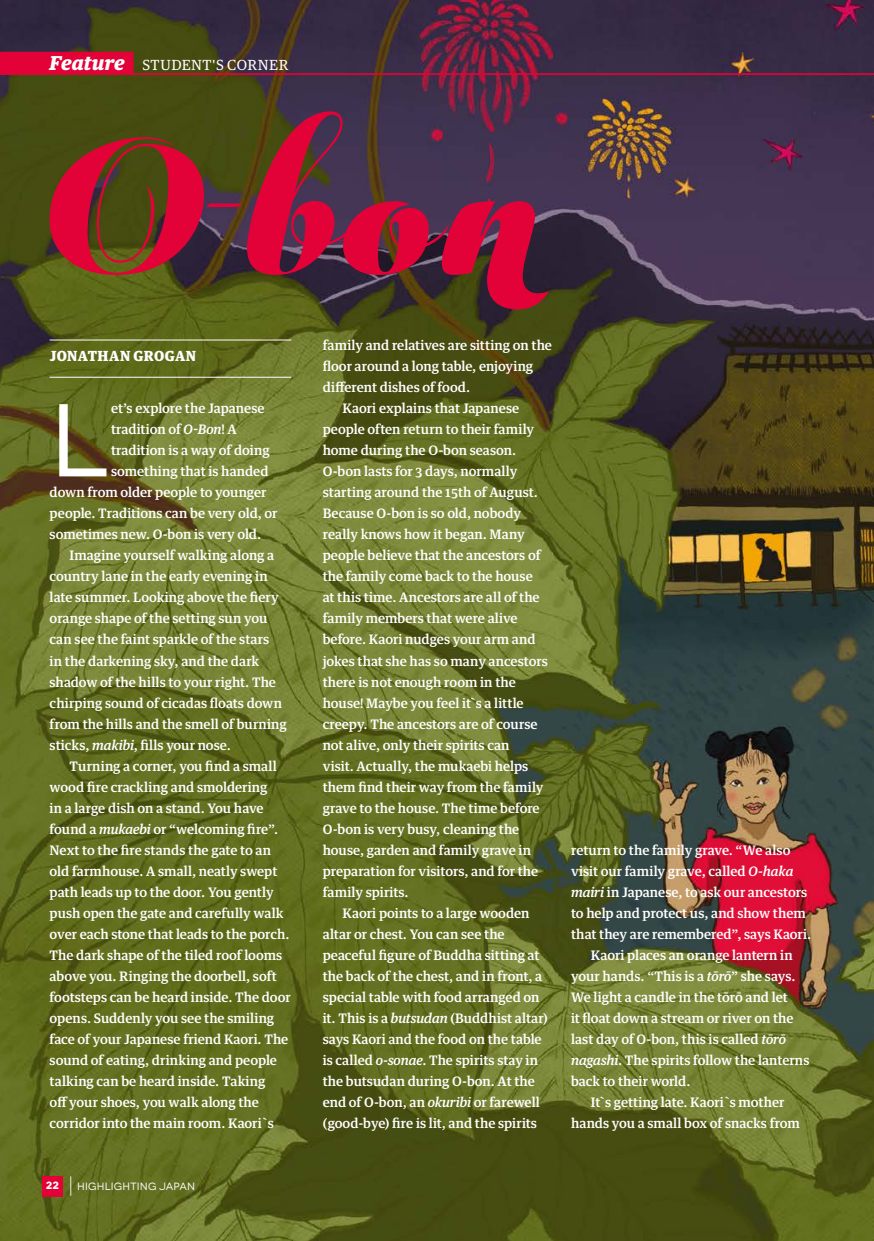
<style>
.page{position:relative;width:874px;height:1241px;background:#fff}
.page>*{position:absolute;margin:0;border:0;box-sizing:border-box;transform-origin:0 0}
.A2_Heading_smaller{font:230.3px "Aparo";color:#e20237}
.t1{font:103.08px "Novecentowide";color:#fff}
.t2{font:300 22.75px "Novecentowide";color:#fff}
.t3{font:14px "Guardian Text Egyp";letter-spacing:.04em;color:#fff}
.A4_Byline{font:900 14px "Guardian Text Egyp";letter-spacing:.02em;color:#fff}
.t4{font:500 13.12px/21px "Guardian Text Egyp";color:#fff}
.t5{font:10.5px "Novecentowide";letter-spacing:.02em;color:#fff}
.t6{font:700 10.5px "Novecentowide";color:#fff}
.s1{font-weight:900;font-style:italic;font-size:19.25px}
.s2{font-style:italic}
</style>
<div class="page">
<img style="left:0;top:0;width:873px;height:1240px">
<svg style="left:0;top:52px;width:873px;height:23px;background:#66263b"></svg>
<div style="left:42px;top:1175px;width:21px;height:21px;background:#e20237"></div>
<hr style="left:50px;top:339px;width:241px;height:1px;background:#fff">
<hr style="left:50px;top:377px;width:241px;height:1px;background:#fff">
<p class="t3" style="left:50px;top:53px;width:240px"><span class="s1">Feature</span> STUDENT'S CORNER</p>
<p class="A2_Heading_smaller" style="left:31px;top:22px;width:510px">O-bon</p>
<p class="A4_Byline" style="left:50px;top:344px;width:148px">JONATHAN GROGAN</p>
<p class="t1" style="left:50px;top:379px;width:60px">L</p>
<p class="t4" style="left:111px;top:397px;width:155px">et’s explore the Japanese</p>
<p class="t4" style="left:111px;top:418px;width:127px">tradition of <span class="s2">O-Bon</span>! A</p>
<p class="t4" style="left:111px;top:439px;width:160px">tradition is a way of doing</p>
<p class="t4" style="left:111px;top:460px;width:159px">something that is handed</p>
<p class="t4" style="left:50px;top:481px;width:218px">down from older people to younger</p>
<p class="t4" style="left:50px;top:502px;width:229px">people. Traditions can be very old, or</p>
<p class="t4" style="left:50px;top:523px;width:213px">sometimes new. O-bon is very old.</p>
<p class="t4" style="left:50px;top:544px;width:238px;text-indent:20px">Imagine yourself walking along a country lane in the early evening in late summer. Looking above the fiery orange shape of the setting sun you can see the faint sparkle of the stars<br>in the darkening sky, and the dark shadow of the hills to your right. The chirping sound of cicadas floats down from the hills and the smell of burning sticks, <span class="s2">makibi</span>, fills your nose.</p>
<p class="t4" style="left:50px;top:754px;width:242px;text-indent:20px">Turning a corner, you find a small wood fire crackling and smoldering<br>in a large dish on a stand. You have found a <span class="s2">mukaebi</span> or “welcoming fire”.<br>Next to the fire stands the gate to an old farmhouse. A small, neatly swept path leads up to the door. You gently push open the gate and carefully walk over each stone that leads to the porch.<br>The dark shape of the tiled roof looms above you. Ringing the doorbell, soft footsteps can be heard inside. The door opens. Suddenly you see the smiling face of your Japanese friend Kaori. The sound of eating, drinking and people talking can be heard inside. Taking<br>off your shoes, you walk along the corridor into the main room. Kaori`s</p>
<h3 class="t2" style="left:68px;top:1173px;width:7px">|</h3>
<p class="t6" style="left:46px;top:1178px;width:14px">22</p>
<p class="t5" style="left:77px;top:1179px;width:119px">HIGHLIGHTING JAPAN</p>
<p class="t4" style="left:322px;top:334px;width:230px">family and relatives are sitting on the floor around a long table, enjoying different dishes of food.</p>
<p class="t4" style="left:322px;top:397px;width:226px;text-indent:20px">Kaori explains that Japanese people often return to their family home during the O-bon season.<br>O-bon lasts for 3 days, normally starting around the 15th of August.<br>Because O-bon is so old, nobody really knows how it began. Many people believe that the ancestors of the family come back to the house at this time. Ancestors are all of the family members that were alive before. Kaori nudges your arm and jokes that she has so many ancestors there is not enough room in the house! Maybe you feel it`s a little creepy. The ancestors are of course not alive, only their spirits can<br>visit. Actually, the mukaebi helps them find their way from the family grave to the house. The time before<br>O-bon is very busy, cleaning the house, garden and family grave in preparation for visitors, and for the family spirits.</p>
<p class="t4" style="left:322px;top:901px;width:226px;text-indent:20px">Kaori points to a large wooden altar or chest. You can see the peaceful figure of Buddha sitting at the back of the chest, and in front, a special table with food arranged on it. This is a <span class="s2">butsudan</span> (Buddhist altar) says Kaori and the food on the table is called <span class="s2">o-sonae</span>. The spirits stay in the butsudan during O-bon. At the end of O-bon, an <span class="s2">okuribi</span> or farewell (good-bye) fire is lit, and the spirits</p>
<p class="t4" style="left:570px;top:838px;width:241px">return to the family grave. “We also visit our family grave, called <span class="s2">O-haka mairi</span> in Japanese, to ask our ancestors to help and protect us, and show them that they are remembered”, says Kaori.</p>
<p class="t4" style="left:570px;top:943px;width:240px;text-indent:20px">Kaori places an orange lantern in your hands. “This is a <span class="s2">tōrō</span>” she says.<br>We light a candle in the tōrō and let<br>it float down a stream or river on the last day of O-bon, this is called <span class="s2">tōrō nagashi</span>. The spirits follow the lanterns back to their world.</p>
<p class="t4" style="left:570px;top:1090px;width:230px;text-align:center">It`s getting late. Kaori`s mother hands you a small box of snacks from</p>
</div>
